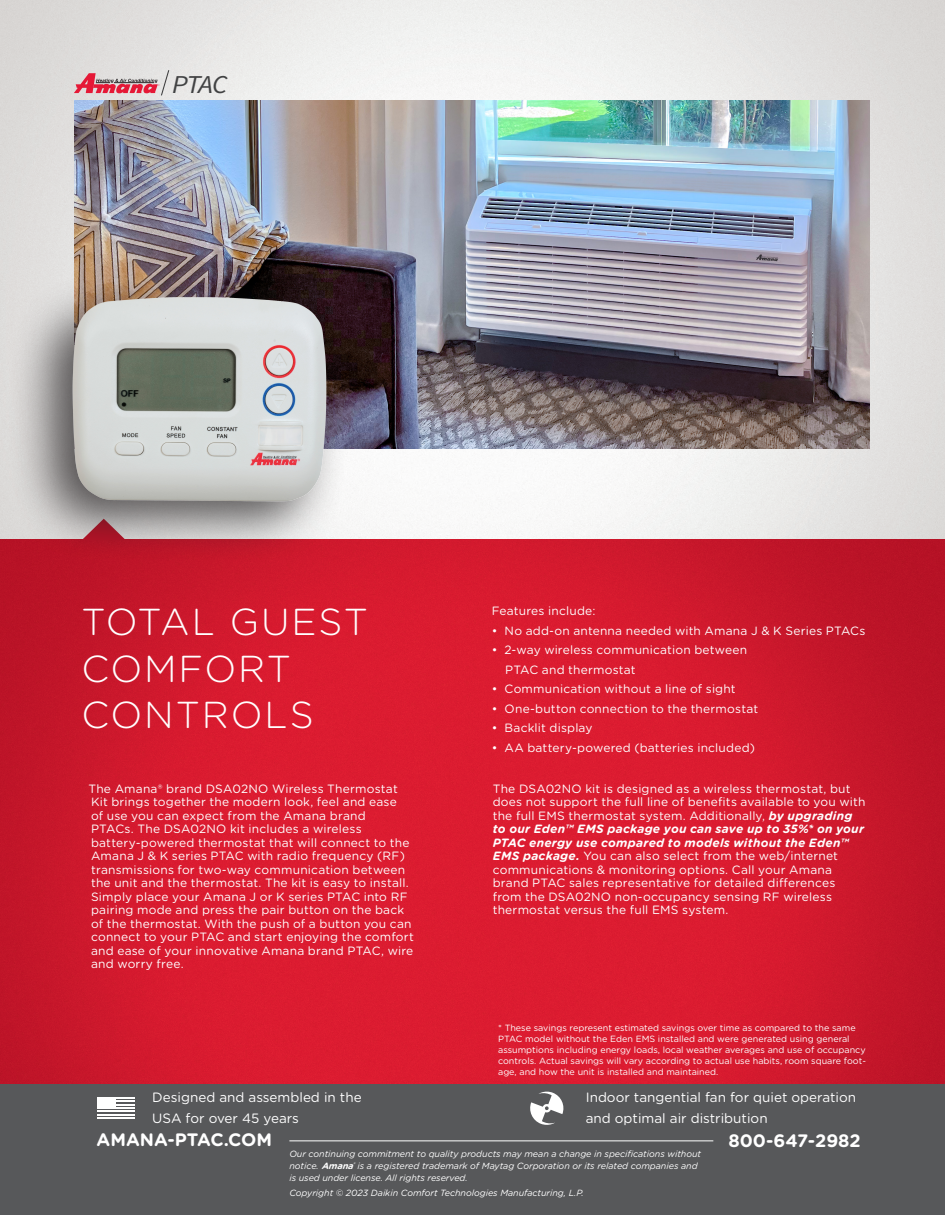
<style>
.page{position:relative;width:945px;height:1215px;background:#fff}
.page>*{position:absolute;margin:0;border:0;box-sizing:border-box;transform-origin:0 0}
.t1{font:300 37.5px/46.5px "Gotham Rounded";letter-spacing:.05em;color:#fff}
.t2{font:italic 25.8px "Source Sans Pro";color:#414243;scale:1.09 1}
.t3{font:700 18px "Gotham Rounded";color:#fff}
.t4{font:13.5px/21px "Gotham Rounded";color:#fff}
.t5{font:12px/13.5px "Gotham Rounded";letter-spacing:.015em;color:#fff}
.t6{font:9px/10.8px "Gotham Rounded";color:#fff}
.t7{font:italic 9px/12px "Gotham Rounded";letter-spacing:-.005em;color:#fff}
.s1{font-weight:700;font-style:italic}
.s2{font-weight:700}
</style>
<div class="page">
<img style="left:0;top:0;width:945px;height:1083px">
<img style="left:75px;top:100px;width:795px;height:348px">
<div style="left:0;top:1084px;width:945px;height:131px;background:#57585a"></div>
<hr style="left:289px;top:1140px;width:424px;height:1px;background:#fff">
<hr style="left:97px;top:1097px;width:37px;height:2px;background:#fff">
<hr style="left:97px;top:1101px;width:37px;height:1px;background:#fff">
<hr style="left:97px;top:1104px;width:37px;height:2px;background:#fff">
<hr style="left:97px;top:1107px;width:37px;height:2px;background:#fff">
<hr style="left:97px;top:1110px;width:37px;height:2px;background:#fff">
<hr style="left:97px;top:1114px;width:37px;height:1px;background:#fff">
<hr style="left:97px;top:1117px;width:37px;height:2px;background:#fff">
<div style="left:97px;top:1097px;width:19px;height:12px;background:#fff"></div>
<svg style="left:530px;top:1091px;width:34px;height:34px"></svg>
<div style="left:7px;top:271px;width:343px;height:292px;background:#231f20;opacity:.75"></div>
<img style="left:66px;top:295px;width:266px;height:211px">
<svg style="left:74px;top:69px;width:96px;height:27px;background:#d7a1a8"></svg>
<p class="t2" style="left:172px;top:68px;width:53px">PTAC</p>
<p class="t1" style="left:82px;top:597px;width:288px">TOTAL GUEST<br>COMFORT<br>CONTROLS</p>
<p class="t5" style="left:492px;top:603px;width:105px">Features include:</p>
<p class="t5" style="left:492px;top:623px;width:375px">• No add-on antenna needed with Amana J &amp; K Series PTACs</p>
<p class="t5" style="left:492px;top:642px;width:257px">• 2-way wireless communication between</p>
<p class="t5" style="left:505px;top:662px;width:132px">PTAC and thermostat</p>
<p class="t5" style="left:492px;top:681px;width:246px">• Communication without a line of sight</p>
<p class="t5" style="left:492px;top:701px;width:268px">• One-button connection to the thermostat</p>
<p class="t5" style="left:492px;top:720px;width:102px">• Backlit display</p>
<p class="t5" style="left:492px;top:740px;width:265px">• AA battery-powered (batteries included)</p>
<p class="t5" style="left:88px;top:781px;width:327px">The Amana® brand DSA02NO Wireless Thermostat Kit brings together the modern look, feel and ease<br>of use you can expect from the Amana brand<br>PTACs. The DSA02NO kit includes a wireless battery-powered thermostat that will connect to the Amana J &amp; K series PTAC with radio frequency (RF) transmissions for two-way communication between the unit and the thermostat. The kit is easy to install.<br>Simply place your Amana J or K series PTAC into RF pairing mode and press the pair button on the back of the thermostat. With the push of a button you can connect to your PTAC and start enjoying the comfort and ease of your innovative Amana brand PTAC, wire and worry free.</p>
<p class="t5" style="left:493px;top:781px;width:374px">The DSA02NO kit is designed as a wireless thermostat, but does not support the full line of benefits available to you with the full EMS thermostat system. Additionally, <span class="s1">by upgrading to our Eden™ EMS package you can save up to 35%* on your PTAC energy use compared to models without the Eden™ EMS package.</span> You can also select from the web/internet communications &amp; monitoring options. Call your Amana brand PTAC sales representative for detailed differences from the DSA02NO non-occupancy sensing RF wireless thermostat versus the full EMS system.</p>
<p class="t6" style="left:498px;top:1022px;width:369px">* These savings represent estimated savings over time as compared to the same PTAC model without the Eden EMS installed and were generated using general assumptions including energy loads, local weather averages and use of occupancy controls. Actual savings will vary according to actual use habits, room square foot&shy;age, and how the unit is installed and maintained.</p>
<p class="t4" style="left:152px;top:1086px;width:211px">Designed and assembled in the<br>USA for over 45 years</p>
<p class="t3" style="left:97px;top:1127px;width:177px">AMANA-PTAC.COM</p>
<p class="t4" style="left:586px;top:1086px;width:272px">Indoor tangential fan for quiet operation and optimal air distribution</p>
<p class="t7" style="left:289px;top:1147px;width:413px">Our continuing commitment to quality products may mean a change in specifications without notice. <span class="s2">Amana</span><sup>®</sup>is a registered trademark of Maytag Corporation or its related companies and is used under license. All rights reserved.</p>
<p class="t7" style="left:289px;top:1186px;width:296px">Copyright © 2023 Daikin Comfort Technologies Manufacturing, L.P.</p>
<p class="t3" style="left:728px;top:1127px;width:134px">800-647-2982</p>
</div>
